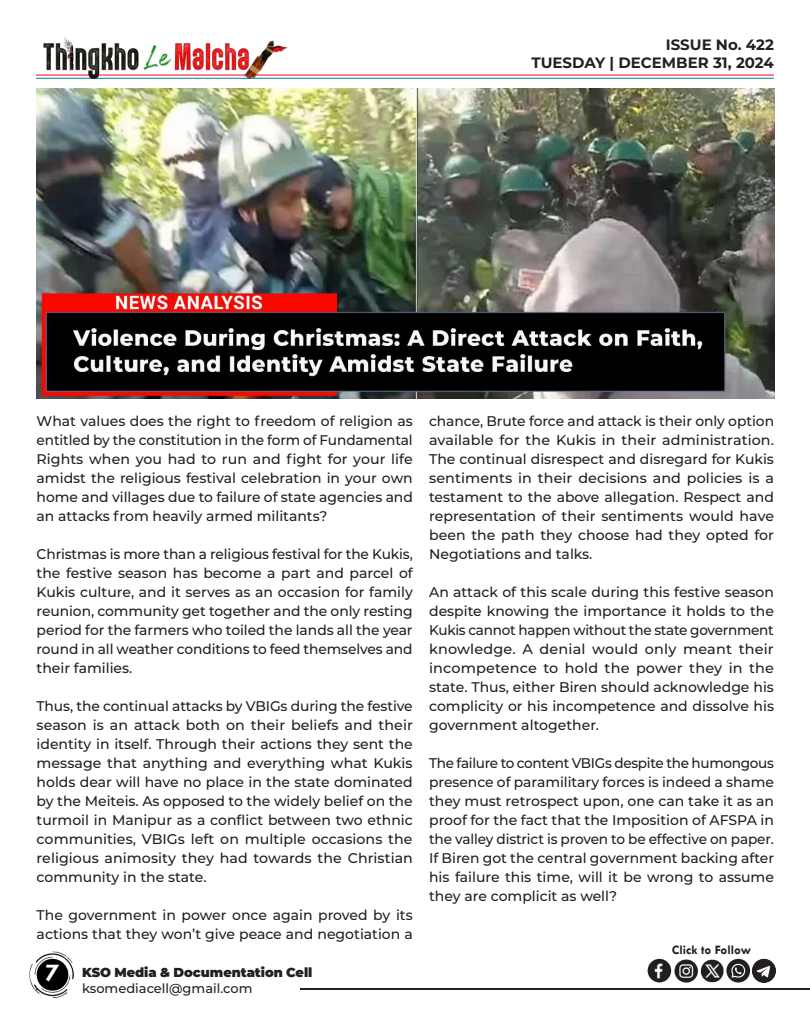
<style>
.page{position:relative;width:810px;height:1013px;background:#fff}
.page>*{position:absolute;margin:0;border:0;box-sizing:border-box;transform-origin:0 0}
.t1{font:700 26px "Tw Cen";color:#fff}
.t2{font:700 15px/18px "Montserrat";color:#231f20;text-align:right}
.t3{font:500 14px/19px "Montserrat";color:#231f20;text-align:justify}
.t4{font:900 13px "Montserrat";letter-spacing:-.005em;color:#231f20}
.t5{font:500 13px "Montserrat";color:#231f20}
.t6{font:700 13px "Tw Cen";color:#231f20}
</style>
<div class="page">
<hr style="left:301px;top:988px;width:509px;height:1px;background:#231f20">
<img style="left:29px;top:951px;width:45px;height:47px">
<img style="left:647px;top:958px;width:129px;height:25px">
<hr style="left:36px;top:74px;width:738px;height:1px;background:#ff002d">
<hr style="left:36px;top:78px;width:738px;height:1px;background:#00848b">
<img style="left:36px;top:37px;width:254px;height:42px">
<img style="left:37px;top:88px;width:738px;height:310px">
<p class="t2" style="left:532px;top:35px;width:244px">ISSUE No. 422<br>TUESDAY | DECEMBER 31, 2024</p>
<p class="t3" style="left:37px;top:411px;width:378px">What values does the right to freedom of religion as entitled by the constitution in the form of Fundamental Rights when you had to run and fight for your life amidst the religious festival celebration in your own home and villages due to failure of state agencies and an attacks from heavily armed militants?</p>
<p class="t3" style="left:37px;top:544px;width:378px">Christmas is more than a religious festival for the Kukis, the festive season has become a part and parcel of Kukis culture, and it serves as an occasion for family reunion, community get together and the only resting period for the farmers who toiled the lands all the year round in all weather conditions to feed themselves and their families.</p>
<p class="t3" style="left:37px;top:696px;width:378px">Thus, the continual attacks by VBIGs during the festive season is an attack both on their beliefs and their identity in itself. Through their actions they sent the message that anything and everything what Kukis holds dear will have no place in the state dominated by the Meiteis. As opposed to the widely belief on the turmoil in Manipur as a conflict between two ethnic communities, VBIGs left on multiple occasions the religious animosity they had towards the Christian community in the state.</p>
<p class="t3" style="left:37px;top:905px;width:378px">The government in power once again proved by its actions that they won’t give peace and negotiation a</p>
<h1 class="t1" style="left:46px;top:957px;width:15px">7</h1>
<p class="t4" style="left:82px;top:962px;width:232px">KSO Media &amp; Documentation Cell</p>
<p class="t5" style="left:82px;top:978px;width:172px">ksomediacell@gmail.com</p>
<p class="t3" style="left:429px;top:411px;width:347px">chance, Brute force and attack is their only option available for the Kukis in their administration.<br>The continual disrespect and disregard for Kukis sentiments in their decisions and policies is a testament to the above allegation. Respect and representation of their sentiments would have been the path they choose had they opted for Negotiations and talks.</p>
<p class="t3" style="left:429px;top:582px;width:346px">An attack of this scale during this festive season despite knowing the importance it holds to the Kukis cannot happen without the state government knowledge. A denial would only meant their incompetence to hold the power they in the state. Thus, either Biren should acknowledge his complicity or his incompetence and dissolve his government altogether.</p>
<p class="t3" style="left:429px;top:753px;width:347px">The failure to content VBIGs despite the humongous presence of paramilitary forces is indeed a shame they must retrospect upon, one can take it as an proof for the fact that the Imposition of AFSPA in the valley district is proven to be effective on paper.<br>If Biren got the central government backing after his failure this time, will it be wrong to assume they are complicit as well?</p>
<p class="t6" style="left:672px;top:942px;width:81px">Click to Follow</p>
</div>
